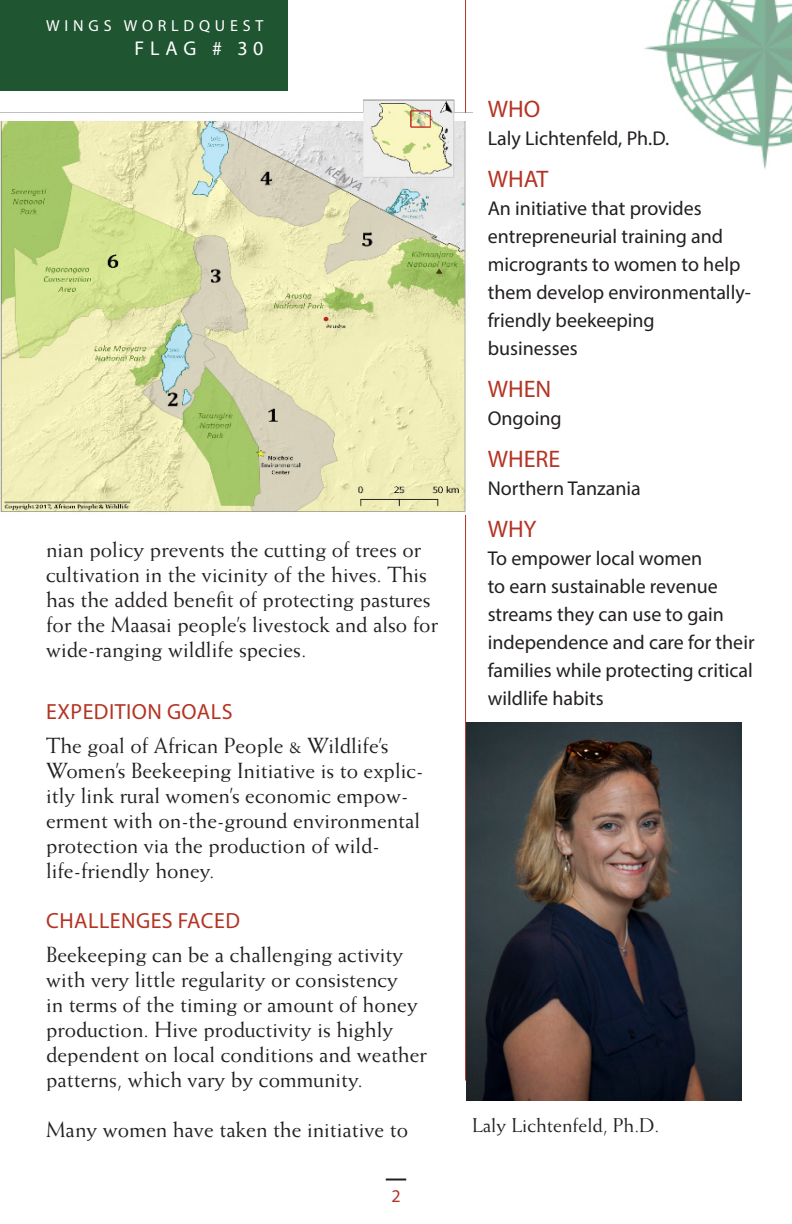
<style>
.page{position:relative;width:792px;height:1224px;background:#fff}
.page>*{position:absolute;margin:0;border:0;box-sizing:border-box;transform-origin:0 0}
.t1{font:24px "Myriad Pro";color:#b43424}
.t2{font:22px/25px "Weiss Std";color:#231f20}
._04_Varela_Paragraph{font:22px "Myriad Pro";letter-spacing:.02em;color:#b43424}
.t3{font:20px/28px "Myriad Pro";color:#231f20}
._05_Univers_Italic_C{font:20px "Weiss Std";color:#231f20}
.t4{font:20px "Myriad Pro";letter-spacing:.29em;color:#fff}
.t5{font:18px "Myriad Pro";color:#b43424}
.t6{font:16px "Myriad Pro";letter-spacing:.3em;color:#fff}
</style>
<div class="page">
<hr style="left:386px;top:1179px;width:20px;height:2px;background:#231f20">
<img style="left:644px;top:0;width:148px;height:169px">
<hr style="left:465px;top:0;width:1px;height:1081px;background:#b43424">
<div style="left:0;top:0;width:288px;height:91px;background:#205532"></div>
<img style="left:0;top:97px;width:472px;height:417px">
<img style="left:466px;top:722px;width:275px;height:379px">
<p class="t6" style="left:46px;top:16px;width:219px">WINGS WORLDQUEST</p>
<p class="t4" style="left:134px;top:36px;width:131px">FLAG # 30</p>
<p class="t1" style="left:488px;top:94px;width:54px">WHO</p>
<p class="t3" style="left:488px;top:124px;width:183px">Laly Lichtenfeld, Ph.D.</p>
<p class="t1" style="left:488px;top:164px;width:62px">WHAT</p>
<p class="t3" style="left:488px;top:194px;width:265px">An initiative that provides entrepreneurial training and microgrants to women to help them develop environmentally&shy;friendly beekeeping<br>businesses</p>
<p class="t1" style="left:488px;top:374px;width:65px">WHEN</p>
<p class="t3" style="left:488px;top:404px;width:76px">Ongoing</p>
<p class="t1" style="left:488px;top:444px;width:74px">WHERE</p>
<p class="t3" style="left:488px;top:474px;width:155px">Northern Tanzania</p>
<p class="t1" style="left:488px;top:514px;width:50px">WHY</p>
<p class="t3" style="left:488px;top:544px;width:268px">To empower local women<br>to earn sustainable revenue streams they can use to gain independence and care for their families while protecting critical wildlife habits</p>
<p class="t2" style="left:46px;top:537px;width:393px">nian policy prevents the cutting of trees or cultivation in the vicinity of the hives. This has the added benefit of protecting pastures for the Maasai people’s livestock and also for wide-ranging wildlife species.</p>
<p class="_04_Varela_Paragraph" style="left:46px;top:698px;width:188px">EXPEDITION GOALS</p>
<p class="t2" style="left:46px;top:733px;width:379px">The goal of African People &amp; Wildlife’s Women’s Beekeeping Initiative is to explic&shy;itly link rural women’s economic empow&shy;erment with on-the-ground environmental protection via the production of wild&shy;life-friendly honey.</p>
<p class="_04_Varela_Paragraph" style="left:46px;top:907px;width:195px">CHALLENGES FACED</p>
<p class="t2" style="left:46px;top:942px;width:382px">Beekeeping can be a challenging activity with very little regularity or consistency<br>in terms of the timing or amount of honey production. Hive productivity is highly dependent on local conditions and weather patterns, which vary by community.</p>
<p class="t2" style="left:46px;top:1117px;width:364px">Many women have taken the initiative to</p>
<p class="_05_Univers_Italic_C" style="left:472px;top:1114px;width:189px">Laly Lichtenfeld, Ph.D.</p>
<p class="t5" style="left:391px;top:1185px;width:11px">2</p>
</div>
